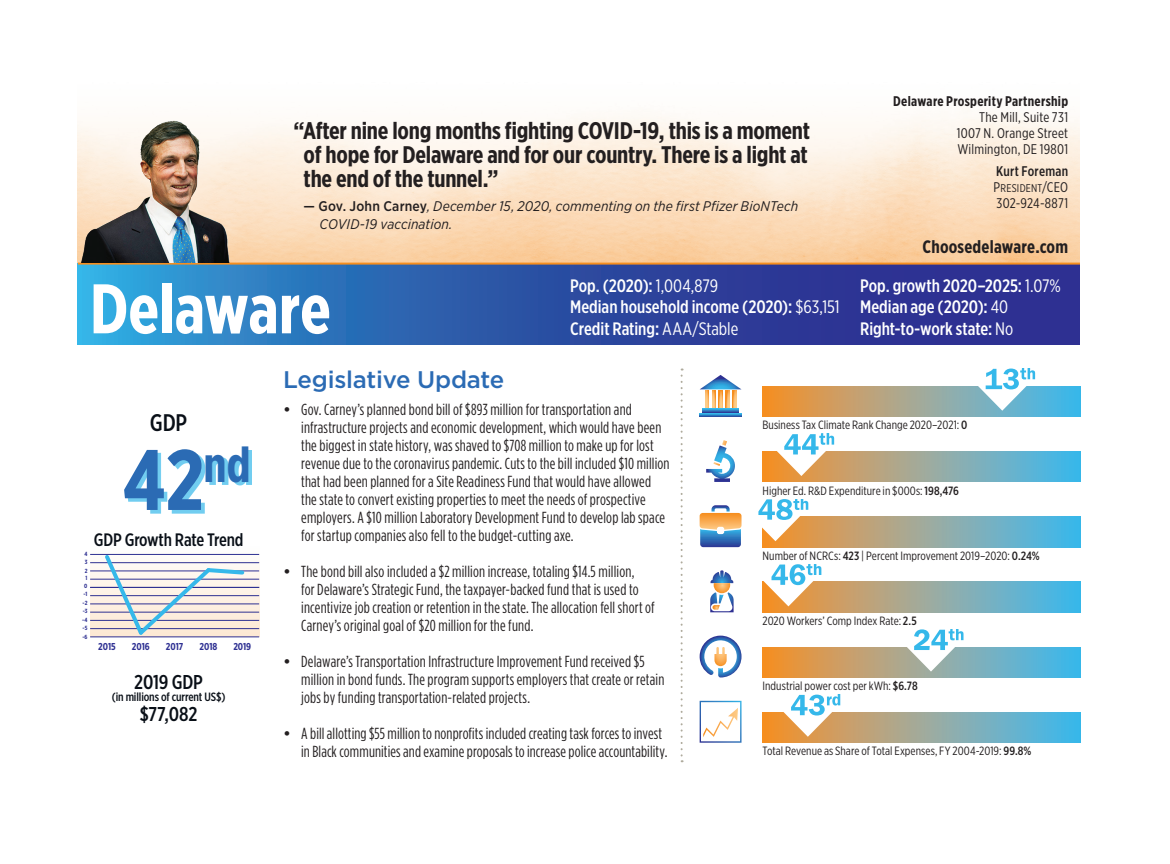
<style>
.page{position:relative;width:1170px;height:864px;background:#fff}
.page>*{position:absolute;margin:0;border:0;box-sizing:border-box;transform-origin:0 0}
.SotS_-_GDP_Number{font:700 85.4px "Gotham X Narrow";color:#2b6bb4}
.SotS_-_State_Name{font:700 70px "Gotham X Narrow";letter-spacing:-.005em;color:#fff}
.SotS_-_Pull_Quote{font:700 24px/24px "Gotham X Narrow";letter-spacing:-.01em;color:#231f20;text-align:justify}
.SotS_-_Section_Heade{font:500 24px "Gotham";letter-spacing:-.01em;color:#2b6bb4}
.SotS_-_GDP{font:500 24px "Gotham X Narrow";color:#090f17}
.SotS_-_2015_GDP_Titl{font:500 20px "Gotham X Narrow";letter-spacing:-.01em;color:#090f17}
.SotS_-_2015_GDP{font:500 20px "Gotham X Narrow";color:#090f17}
.SotS_-Stats_facts{font:500 18px "Gotham X Narrow";color:#fff}
.SotS_-_Web_Address{font:700 18px "Gotham X Narrow";letter-spacing:.01em;color:#231f20}
.SotS_-_GDP-2{font:500 18px "Gotham X Narrow";letter-spacing:-.01em;color:#090f17}
.t1{font:16px/18px "Gotham Condensed";letter-spacing:.01em;color:#231f20}
.SotS_-_Quote_Speaker{font:italic 14px/18px "Gotham Narrow";letter-spacing:.005em;color:#231f20}
.SotS_-_Secretary_Inf{font:14px "Gotham X Narrow";letter-spacing:.015em;color:#231f20}
.SotS_-_Upper_Left_Co{font:700 14px "Gotham X Narrow";letter-spacing:.02em;color:#231f20}
.SotS_-_Secretary_Nam{font:500 14px "Gotham X Narrow";letter-spacing:.02em;color:#231f20}
.SotS_-_Chart_Details{font:12px "Gotham X Narrow";letter-spacing:.005em;color:#231f20}
.SotS_-_millions_of_c{font:500 12px "Gotham X Narrow";letter-spacing:-.01em;color:#090f17}
.SotS_-_Secretary_Nam-2{font:11.2px "Gotham X Narrow Book SC800";letter-spacing:.025em;color:#231f20}
.t2{font:700 10px "Gotham X Narrow";color:#2e3092}
.t3{font:700 6px "Gotham X Narrow";color:#2e3092}
.s1{font-weight:500;font-style:normal}
.s2{font-size:14px}
.s3{font-weight:400}
.s4{font-family:"Gotham";font-weight:500}
.s5{font-weight:500}
</style>
<div class="page">
<img style="left:237px;top:109px;width:843px;height:154px">
<svg style="left:78px;top:265px;width:1002px;height:80px;background:#2d57a9"></svg>
<hr style="left:78px;top:263px;width:1002px;height:2px;background:#f68e1e">
<div style="left:128px;top:450px;width:124px;height:63px;background:#35b8ea;opacity:.7"></div>
<svg style="left:90px;top:553px;width:169px;height:84px"></svg>
<hr style="left:90px;top:637px;width:169px;height:1px;background:#2e3092">
<hr style="left:90px;top:628px;width:169px;height:1px;background:#2e3092">
<hr style="left:90px;top:620px;width:169px;height:1px;background:#2e3092">
<hr style="left:90px;top:612px;width:169px;height:1px;background:#2e3092">
<hr style="left:90px;top:604px;width:169px;height:1px;background:#2e3092">
<hr style="left:90px;top:595px;width:169px;height:1px;background:#2e3092">
<hr style="left:90px;top:587px;width:169px;height:1px;background:#2e3092">
<hr style="left:90px;top:579px;width:169px;height:1px;background:#2e3092">
<hr style="left:90px;top:571px;width:169px;height:1px;background:#2e3092">
<hr style="left:90px;top:562px;width:169px;height:1px;background:#2e3092">
<hr style="left:90px;top:554px;width:169px;height:1px;background:#2e3092">
<svg style="left:102px;top:553px;width:145px;height:85px"></svg>
<svg style="left:681px;top:369px;width:2px;height:393px"></svg>
<svg style="left:763px;top:712px;width:317px;height:31px;background:#92aaa0"></svg>
<svg style="left:781px;top:695px;width:59px;height:42px"></svg>
<svg style="left:700px;top:701px;width:42px;height:42px"></svg>
<svg style="left:763px;top:386px;width:317px;height:31px;background:#a6a58a"></svg>
<svg style="left:975px;top:369px;width:60px;height:42px"></svg>
<svg style="left:700px;top:389px;width:42px;height:24px"></svg>
<svg style="left:700px;top:375px;width:41px;height:14px"></svg>
<svg style="left:700px;top:413px;width:42px;height:4px"></svg>
<svg style="left:705px;top:391px;width:4px;height:16px"></svg>
<svg style="left:703px;top:409px;width:35px;height:3px"></svg>
<svg style="left:712px;top:391px;width:3px;height:16px"></svg>
<svg style="left:719px;top:391px;width:3px;height:16px"></svg>
<svg style="left:733px;top:391px;width:3px;height:16px"></svg>
<svg style="left:726px;top:391px;width:3px;height:16px"></svg>
<svg style="left:763px;top:452px;width:317px;height:30px;background:#91aaa2"></svg>
<svg style="left:774px;top:434px;width:60px;height:42px"></svg>
<svg style="left:706px;top:440px;width:29px;height:42px"></svg>
<div style="left:763px;top:517px;width:317px;height:30px;background:linear-gradient(to right,#fc9331,#3fbcf8)"></div>
<svg style="left:758px;top:499px;width:50px;height:42px"></svg>
<svg style="left:700px;top:505px;width:42px;height:42px"></svg>
<svg style="left:763px;top:647px;width:317px;height:31px;background:#9da691"></svg>
<svg style="left:904px;top:629px;width:60px;height:43px"></svg>
<svg style="left:699px;top:636px;width:43px;height:42px"></svg>
<div style="left:763px;top:582px;width:317px;height:30px;background:linear-gradient(to right,#fc9331,#3fbcf8)"></div>
<svg style="left:762px;top:564px;width:59px;height:42px"></svg>
<svg style="left:710px;top:570px;width:24px;height:42px"></svg>
<img style="left:78px;top:120px;width:159px;height:143px">
<p class="SotS_-_Pull_Quote" style="left:304px;top:118px;width:508px;text-indent:-10px">“After nine long months fighting COVID-19, this is a moment of hope for Delaware and for our country. There is a light at the end of the tunnel.”</p>
<p class="SotS_-_Quote_Speaker" style="left:320px;top:196px;width:480px;text-indent:-16px"><span class="s1">— Gov. John Carney</span>, December 15, 2020, commenting on the first Pfizer BioNTech<br>COVID-19 vaccination.</p>
<p class="SotS_-_Upper_Left_Co" style="left:893px;top:92px;width:176px">Delaware Prosperity Partnership</p>
<p class="SotS_-_Secretary_Inf" style="left:979px;top:109px;width:90px">The Mill, Suite 731</p>
<p class="SotS_-_Secretary_Inf" style="left:957px;top:125px;width:113px">1007 N. Orange Street</p>
<p class="SotS_-_Secretary_Inf" style="left:957px;top:141px;width:112px">Wilmington, DE 19801</p>
<p class="SotS_-_Secretary_Nam" style="left:996px;top:162px;width:73px">Kurt Foreman</p>
<p class="SotS_-_Secretary_Nam-2" style="left:994px;top:181px;width:76px"><span class="s2">P</span>RESIDENT<span class="s2">/CEO</span></p>
<p class="SotS_-_Secretary_Inf" style="left:997px;top:195px;width:73px">302-924-8871</p>
<p class="SotS_-_Web_Address" style="left:923px;top:236px;width:147px">Choosedelaware.com</p>
<p class="SotS_-_State_Name" style="left:90px;top:266px;width:243px">Delaware</p>
<p class="SotS_-Stats_facts" style="left:570px;top:274px;width:149px">Pop. (2020): <span class="s3">1,004,879</span></p>
<p class="SotS_-Stats_facts" style="left:860px;top:274px;width:202px">Pop. growth 2020–2025: <span class="s3">1.07%</span></p>
<p class="SotS_-Stats_facts" style="left:570px;top:296px;width:440px">Median household income (2020): <span class="s3">$63,151</span> Median age (2020): <span class="s3">40</span></p>
<p class="SotS_-Stats_facts" style="left:570px;top:317px;width:170px">Credit Rating: <span class="s3">AAA/Stable</span></p>
<p class="SotS_-Stats_facts" style="left:860px;top:317px;width:155px">Right-to-work state: <span class="s3">No</span></p>
<p class="SotS_-_GDP" style="left:150px;top:408px;width:39px">GDP</p>
<p class="SotS_-_GDP_Number" style="left:122px;top:427px;width:130px">42<sup>nd</sup></p>
<p class="SotS_-_GDP-2" style="left:94px;top:529px;width:151px">GDP Growth Rate Trend</p>
<p class="t3" style="left:84px;top:550px;width:5px">4</p>
<p class="t3" style="left:85px;top:559px;width:4px">3</p>
<p class="t3" style="left:85px;top:567px;width:4px">2</p>
<p class="t3" style="left:86px;top:574px;width:3px">1</p>
<p class="t3" style="left:84px;top:582px;width:5px">0</p>
<p class="t3" style="left:84px;top:591px;width:5px">-1</p>
<p class="t3" style="left:83px;top:599px;width:6px">-2</p>
<p class="t3" style="left:83px;top:607px;width:6px">-3</p>
<p class="t3" style="left:82px;top:616px;width:7px">-4</p>
<p class="t3" style="left:83px;top:625px;width:6px">-5</p>
<p class="t3" style="left:82px;top:633px;width:7px">-6</p>
<p class="t2" style="left:98px;top:640px;width:19px">2015</p>
<p class="t2" style="left:132px;top:640px;width:19px">2016</p>
<p class="t2" style="left:166px;top:640px;width:19px">2017</p>
<p class="t2" style="left:200px;top:640px;width:19px">2018</p>
<p class="t2" style="left:233px;top:640px;width:19px">2019</p>
<p class="SotS_-_2015_GDP_Titl" style="left:134px;top:670px;width:70px">2019 GDP</p>
<p class="SotS_-_millions_of_c" style="left:112px;top:690px;width:115px">(in millions of current US$)</p>
<p class="SotS_-_2015_GDP" style="left:140px;top:702px;width:59px">$77,082</p>
<p class="SotS_-_Section_Heade" style="left:283px;top:364px;width:223px">Legislative Update</p>
<p class="t1" style="left:301px;top:400px;width:370px;text-indent:-18px"><span class="s4">•</span> Gov. Carney’s planned bond bill of $893 million for transportation and infrastructure projects and economic development, which would have been the biggest in state history, was shaved to $708 million to make up for lost revenue due to the coronavirus pandemic. Cuts to the bill included $10 million that had been planned for a Site Readiness Fund that would have allowed the state to convert existing properties to meet the needs of prospective employers. A $10 million Laboratory Development Fund to develop lab space for startup companies also fell to the budget-cutting axe.</p>
<p class="t1" style="left:301px;top:562px;width:355px;text-indent:-18px"><span class="s4">•</span> The bond bill also included a $2 million increase, totaling $14.5 million,<br>for Delaware’s Strategic Fund, the taxpayer-backed fund that is used to incentivize job creation or retention in the state. The allocation fell short of Carney’s original goal of $20 million for the fund.</p>
<p class="t1" style="left:301px;top:652px;width:365px;text-indent:-18px"><span class="s4">•</span> Delaware’s Transportation Infrastructure Improvement Fund received $5 million in bond funds. The program supports employers that create or retain jobs by funding transportation-related projects.</p>
<p class="t1" style="left:301px;top:724px;width:368px;text-indent:-18px"><span class="s4">•</span> A bill allotting $55 million to nonprofits included creating task forces to invest in Black communities and examine proposals to increase police accountability.</p>
<p class="SotS_-_Chart_Details" style="left:763px;top:418px;width:206px">Business Tax Climate Rank Change 2020–2021: <span class="s5">0</span></p>
<p class="SotS_-_Chart_Details" style="left:763px;top:483px;width:198px">Higher Ed. R&amp;D Expenditure in $000s: <span class="s5">198,476</span></p>
<p class="SotS_-_Chart_Details" style="left:763px;top:548px;width:279px">Number of NCRCs: <span class="s5">423</span> | Percent Improvement 2019–2020: <span class="s5">0.24%</span></p>
<p class="SotS_-_Chart_Details" style="left:763px;top:614px;width:156px">2020 Workers’ Comp Index Rate: <span class="s5">2.5</span></p>
<p class="SotS_-_Chart_Details" style="left:763px;top:679px;width:157px">Industrial power cost per kWh: <span class="s5">$6.78</span></p>
<p class="SotS_-_Chart_Details" style="left:763px;top:744px;width:271px">Total Revenue as Share of Total Expenses, FY 2004-2019: <span class="s5">99.8%</span></p>
</div>
